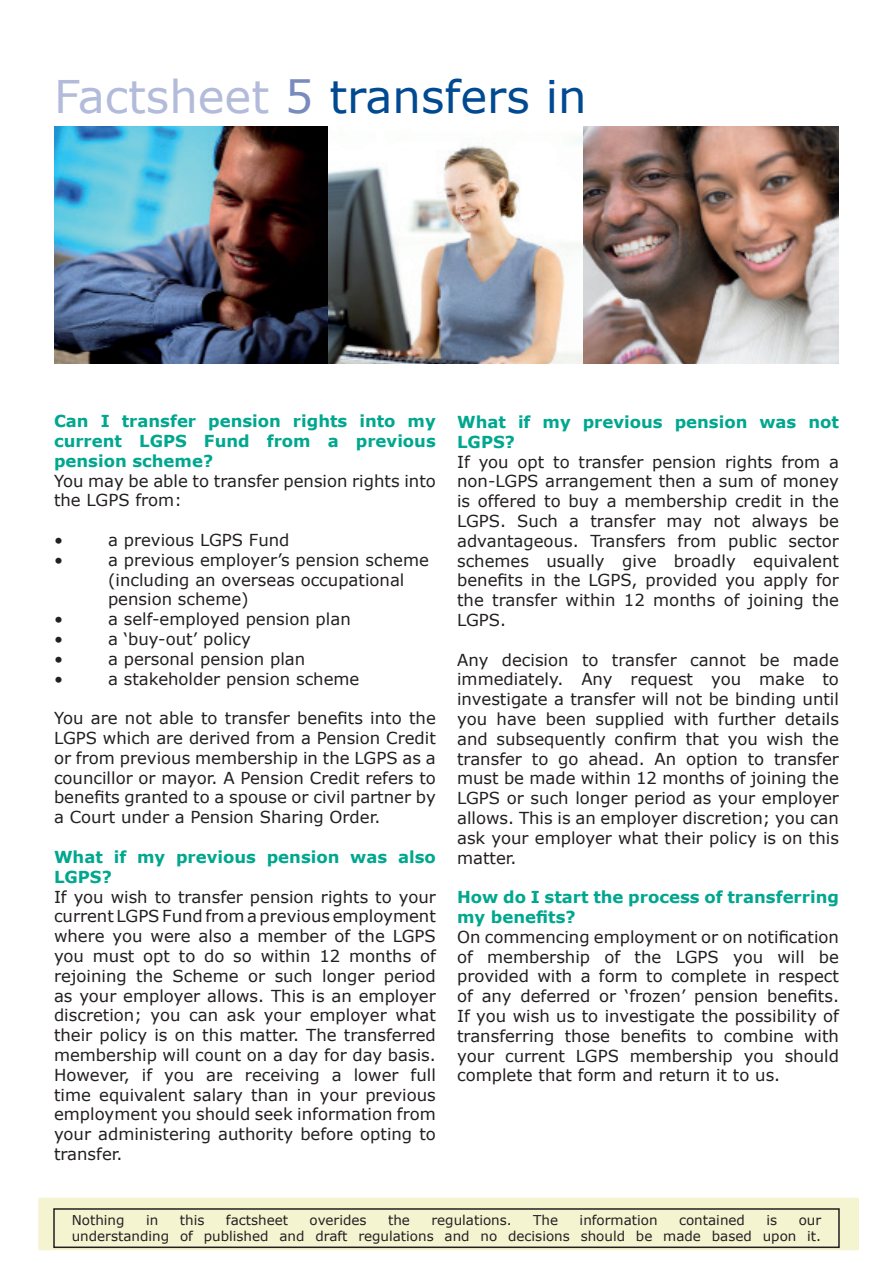
<style>
.page{position:relative;width:893px;height:1263px;background:#fff}
.page>*{position:absolute;margin:0;border:0;box-sizing:border-box;transform-origin:0 0}
.t1{font:45px "Verdana";color:#014990}
.t2{font:16.5px/19.8px "Verdana";color:#231f20;text-align:justify}
.t3{font:700 16.5px/19.8px "Verdana";color:#00a78f}
.t4{font:13.5px/16.2px "Verdana";color:#231f20;text-align:right}
.s1{color:#b3bbda}
.s2{color:#788bbc}
</style>
<div class="page">
<div style="left:38px;top:1198px;width:821px;height:52px;background:#f4f4d1;border:2px solid #f4f4d1"></div>
<img style="left:54px;top:126px;width:275px;height:237px">
<img style="left:583px;top:126px;width:256px;height:237px">
<img style="left:329px;top:135px;width:254px;height:228px">
<div style="left:53px;top:1208px;width:787px;height:40px;border:2px solid #231f20"></div>
<p class="t1" style="left:54px;top:65px;width:534px"><span class="s1">Factsheet</span> <span class="s2">5</span> transfers in</p>
<p class="t3" style="left:54px;top:411px;width:383px;text-align:justify">Can I transfer pension rights into my current LGPS Fund from a previous pension scheme?</p>
<p class="t2" style="left:54px;top:471px;width:383px">You may be able to transfer pension rights into the LGPS from:</p>
<p class="t2" style="left:54px;top:530px;width:10px">•</p>
<p class="t2" style="left:108px;top:530px;width:183px">a previous LGPS Fund</p>
<p class="t2" style="left:54px;top:550px;width:10px">•</p>
<p class="t2" style="left:108px;top:550px;width:322px;text-align:left">a previous employer’s pension scheme (including an overseas occupational pension scheme)</p>
<p class="t2" style="left:54px;top:609px;width:10px">•</p>
<p class="t2" style="left:108px;top:609px;width:244px">a self-employed pension plan</p>
<p class="t2" style="left:54px;top:629px;width:10px">•</p>
<p class="t2" style="left:108px;top:629px;width:144px">a ‘buy-out’ policy</p>
<p class="t2" style="left:54px;top:649px;width:10px">•</p>
<p class="t2" style="left:108px;top:649px;width:199px">a personal pension plan</p>
<p class="t2" style="left:54px;top:669px;width:10px">•</p>
<p class="t2" style="left:108px;top:669px;width:253px">a stakeholder pension scheme</p>
<p class="t2" style="left:54px;top:708px;width:383px">You are not able to transfer benefits into the LGPS which are derived from a Pension Credit or from previous membership in the LGPS as a councillor or mayor. A Pension Credit refers to benefits granted to a spouse or civil partner by a Court under a Pension Sharing Order.</p>
<p class="t3" style="left:54px;top:847px;width:383px">What if my previous pension was also<br>LGPS?</p>
<p class="t2" style="left:54px;top:886px;width:383px">If you wish to transfer pension rights to your current LGPS Fund from a previous employment where you were also a member of the LGPS you must opt to do so within 12 months of rejoining the Scheme or such longer period as your employer allows. This is an employer discretion; you can ask your employer what their policy is on this matter. The transferred membership will count on a day for day basis.<br>However, if you are receiving a lower full time equivalent salary than in your previous employment you should seek information from your administering authority before opting to transfer.</p>
<p class="t3" style="left:457px;top:412px;width:383px">What if my previous pension was not<br>LGPS?</p>
<p class="t2" style="left:457px;top:451px;width:383px">If you opt to transfer pension rights from a non-LGPS arrangement then a sum of money is offered to buy a membership credit in the LGPS. Such a transfer may not always be advantageous. Transfers from public sector schemes usually give broadly equivalent benefits in the LGPS, provided you apply for the transfer within 12 months of joining the LGPS.</p>
<p class="t2" style="left:457px;top:649px;width:383px">Any decision to transfer cannot be made immediately. Any request you make to investigate a transfer will not be binding until you have been supplied with further details and subsequently confirm that you wish the transfer to go ahead. An option to transfer must be made within 12 months of joining the LGPS or such longer period as your employer allows. This is an employer discretion; you can ask your employer what their policy is on this matter.</p>
<p class="t3" style="left:457px;top:887px;width:383px">How do I start the process of transferring my benefits?</p>
<p class="t2" style="left:457px;top:927px;width:383px">On commencing employment or on notification of membership of the LGPS you will be provided with a form to complete in respect of any deferred or ‘frozen’ pension benefits.<br>If you wish us to investigate the possibility of transferring those benefits to combine with your current LGPS membership you should complete that form and return it to us.</p>
<p class="t4" style="left:72px;top:1212px;width:54px">Nothing</p>
<p class="t4" style="left:146px;top:1212px;width:14px">in</p>
<p class="t4" style="left:180px;top:1212px;width:26px">this</p>
<p class="t4" style="left:226px;top:1212px;width:64px">factsheet</p>
<p class="t4" style="left:310px;top:1212px;width:58px">overides</p>
<p class="t4" style="left:388px;top:1212px;width:23px">the</p>
<p class="t4" style="left:431px;top:1212px;width:82px">regulations.</p>
<p class="t4" style="left:533px;top:1212px;width:26px">The</p>
<p class="t4" style="left:580px;top:1212px;width:79px">information</p>
<p class="t4" style="left:679px;top:1212px;width:67px">contained</p>
<p class="t4" style="left:766px;top:1212px;width:12px">is</p>
<p class="t4" style="left:72px;top:1212px;width:751px">our<br>understanding of published and draft regulations and no decisions should be made based upon it.</p>
</div>
